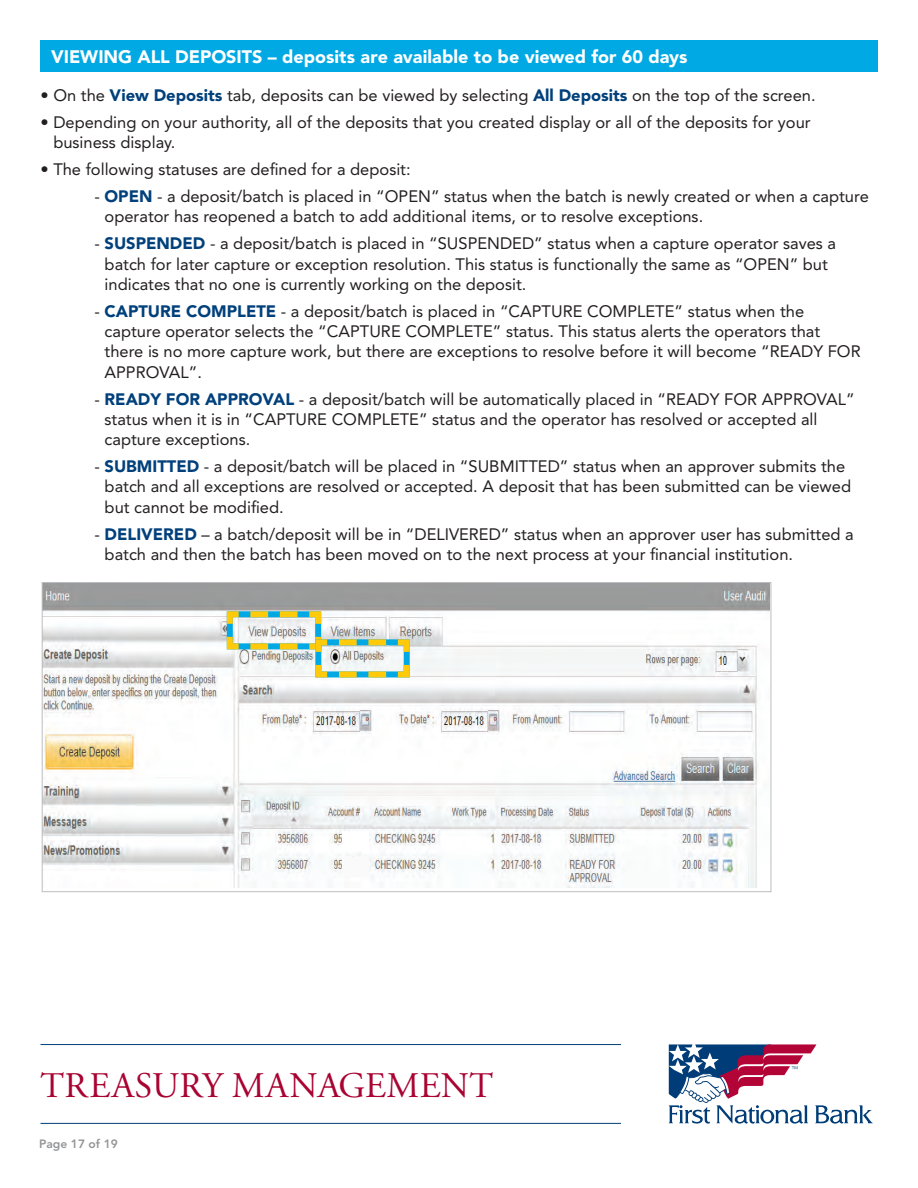
<style>
.page{position:relative;width:918px;height:1188px;background:#fff}
.page>*{position:absolute;margin:0;border:0;box-sizing:border-box;transform-origin:0 0}
.t1{font:36px "Adobe Garamond Pro";letter-spacing:.01em;color:#a90332}
.t2{font:900 18px "Avenir";color:#fff}
.t3{font:16.5px/20.2px "Avenir";color:#231f20}
.t4{font:800 12px "Avenir";color:#939598}
.s1{font-weight:900;color:#00407b}
</style>
<div class="page">
<img style="left:44px;top:584px;width:725px;height:304px">
<div style="left:343px;top:832px;width:26px;height:19px;background:#fff"></div>
<div style="left:342px;top:857px;width:27px;height:20px;background:#fafafa"></div>
<hr style="left:40px;top:1044px;width:581px;height:1px;background:#00407b">
<svg style="left:669px;top:1044px;width:204px;height:80px"></svg>
<hr style="left:40px;top:1123px;width:581px;height:1px;background:#00407b">
<svg style="left:224px;top:608px;width:189px;height:72px"></svg>
<div style="left:40px;top:40px;width:838px;height:32px;background:#00a8e4"></div>
<p class="t2" style="left:51px;top:46px;width:638px">VIEWING ALL DEPOSITS – deposits are available to be viewed for 60 days</p>
<p class="t3" style="left:40px;top:85px;width:777px">• On the <span class="s1">View Deposits</span> tab, deposits can be viewed by selecting <span class="s1">All Deposits</span> on the top of the screen.</p>
<p class="t3" style="left:53px;top:112px;width:759px;text-indent:-13px">• Depending on your authority, all of the deposits that you created display or all of the deposits for your business display.</p>
<p class="t3" style="left:40px;top:159px;width:372px">• The following statuses are defined for a deposit:</p>
<p class="t3" style="left:105px;top:186px;width:766px;text-indent:-10px">- <span class="s1">OPEN</span> - a deposit/batch is placed in “OPEN” status when the batch is newly created or when a capture operator has reopened a batch to add additional items, or to resolve exceptions.</p>
<p class="t3" style="left:105px;top:234px;width:733px;text-indent:-10px">- <span class="s1">SUSPENDED</span> - a deposit/batch is placed in “SUSPENDED” status when a capture operator saves a batch for later capture or exception resolution. This status is functionally the same as “OPEN” but indicates that no one is currently working on the deposit.</p>
<p class="t3" style="left:105px;top:301px;width:758px;text-indent:-10px">- <span class="s1">CAPTURE COMPLETE</span> - a deposit/batch is placed in “CAPTURE COMPLETE” status when the capture operator selects the “CAPTURE COMPLETE” status. This status alerts the operators that there is no more capture work, but there are exceptions to resolve before it will become “READY FOR APPROVAL”.</p>
<p class="t3" style="left:105px;top:389px;width:752px;text-indent:-10px">- <span class="s1">READY FOR APPROVAL</span> - a deposit/batch will be automatically placed in “READY FOR APPROVAL” status when it is in “CAPTURE COMPLETE” status and the operator has resolved or accepted all capture exceptions.</p>
<p class="t3" style="left:105px;top:456px;width:748px;text-indent:-10px">- <span class="s1">SUBMITTED</span> - a deposit/batch will be placed in “SUBMITTED” status when an approver submits the batch and all exceptions are resolved or accepted. A deposit that has been submitted can be viewed but cannot be modified.</p>
<p class="t3" style="left:105px;top:524px;width:751px;text-indent:-10px">- <span class="s1">DELIVERED</span> – a batch/deposit will be in “DELIVERED” status when an approver user has submitted a batch and then the batch has been moved on to the next process at your financial institution.</p>
<h1 class="t1" style="left:40px;top:1064px;width:454px">TREASURY MANAGEMENT</h1>
<p class="t4" style="left:39px;top:1136px;width:80px">Page 17 of 19</p>
</div>
